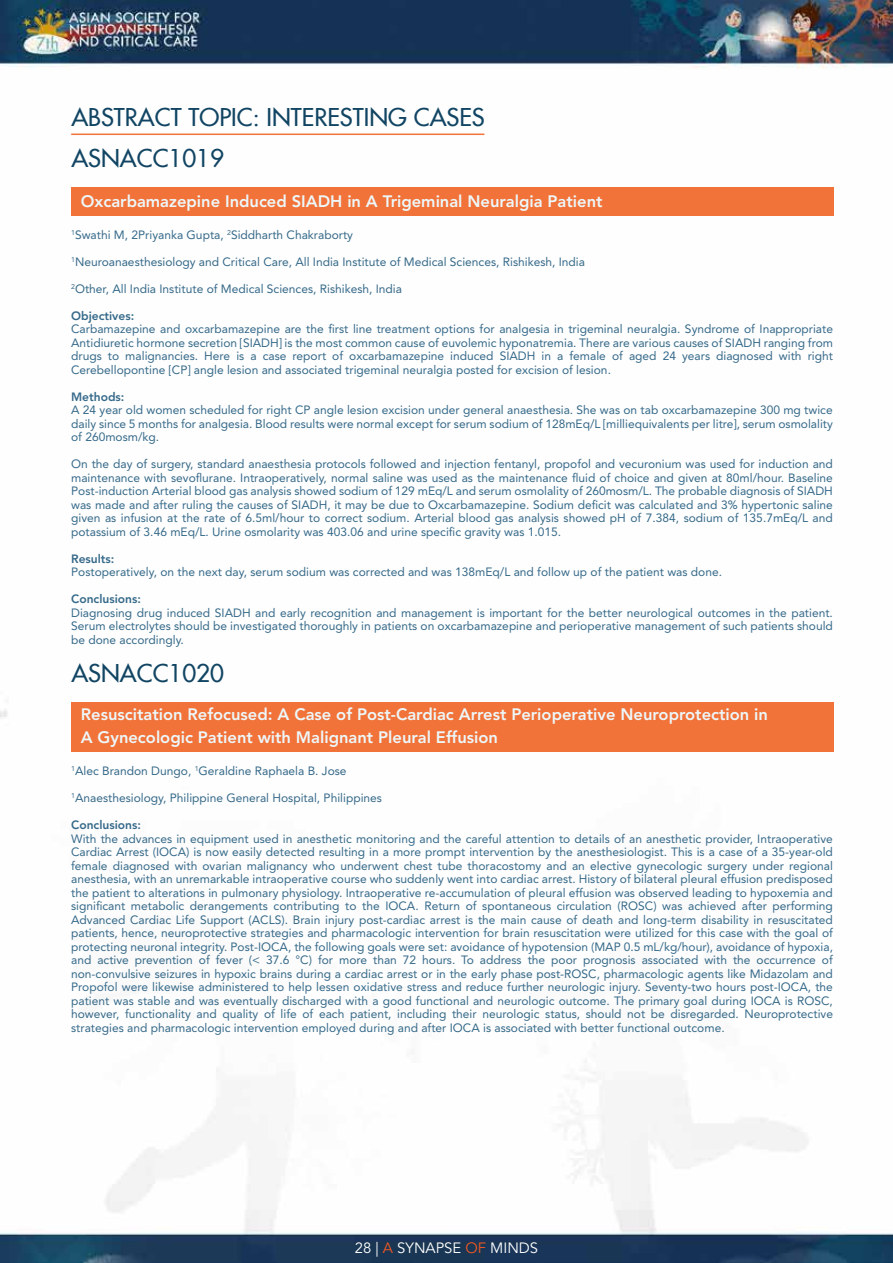
<style>
.page{position:relative;width:893px;height:1263px;background:#fff}
.page>*{position:absolute;margin:0;border:0;box-sizing:border-box;transform-origin:0 0}
.t1{font:500 24px/40.7px "Futura";color:#114563}
.t2{font:800 16.5px/22.5px "Avenir LT Std";color:#edf7f9}
.t3{font:14.85px "Avenir LT Std";color:#fff}
.t4{font:12px/13.5px "Avenir LT Std";color:#356989;text-align:justify}
.t5{font:800 12px "Avenir LT Std";color:#356989}
.s1{color:#f05724}
</style>
<div class="page">
<img style="left:0;top:0;width:893px;height:1263px">
<hr style="left:71px;top:134px;width:413px;height:1px;background:#f27339">
<div style="left:71px;top:187px;width:762px;height:29px;background:#f27339"></div>
<div style="left:71px;top:702px;width:762px;height:49px;background:#f27339"></div>
<h1 class="t1" style="left:71px;top:97px;width:415px">ABSTRACT TOPIC: INTERESTING CASES<br>ASNACC1019</h1>
<h2 class="t2" style="left:81px;top:190px;width:523px">Oxcarbamazepine Induced SIADH in A Trigeminal Neuralgia Patient</h2>
<p class="t4" style="left:71px;top:228px;width:283px"><sup>1</sup>Swathi M, 2Priyanka Gupta, <sup>2</sup>Siddharth Chakraborty</p>
<p class="t4" style="left:71px;top:255px;width:515px"><sup>1</sup>Neuroanaesthesiology and Critical Care, All India Institute of Medical Sciences, Rishikesh, India</p>
<p class="t4" style="left:71px;top:282px;width:332px"><sup>2</sup>Other, All India Institute of Medical Sciences, Rishikesh, India</p>
<p class="t5" style="left:71px;top:309px;width:65px">Objectives:</p>
<p class="t4" style="left:71px;top:323px;width:763px">Carbamazepine and oxcarbamazepine are the first line treatment options for analgesia in trigeminal neuralgia. Syndrome of Inappropriate Antidiuretic hormone secretion [SIADH] is the most common cause of euvolemic hyponatremia. There are various causes of SIADH ranging from drugs to malignancies. Here is a case report of oxcarbamazepine induced SIADH in a female of aged 24 years diagnosed with right Cerebellopontine [CP] angle lesion and associated trigeminal neuralgia posted for excision of lesion.</p>
<p class="t5" style="left:71px;top:390px;width:55px">Methods:</p>
<p class="t4" style="left:71px;top:404px;width:763px">A 24 year old women scheduled for right CP angle lesion excision under general anaesthesia. She was on tab oxcarbamazepine 300 mg twice daily since 5 months for analgesia. Blood results were normal except for serum sodium of 128mEq/L [milliequivalents per litre], serum osmolality of 260mosm/kg.</p>
<p class="t4" style="left:71px;top:458px;width:763px">On the day of surgery, standard anaesthesia protocols followed and injection fentanyl, propofol and vecuronium was used for induction and maintenance with sevoflurane. Intraoperatively, normal saline was used as the maintenance fluid of choice and given at 80ml/hour. Baseline Post-induction Arterial blood gas analysis showed sodium of 129 mEq/L and serum osmolality of 260mosm/L. The probable diagnosis of SIADH was made and after ruling the causes of SIADH, it may be due to Oxcarbamazepine. Sodium deficit was calculated and 3% hypertonic saline given as infusion at the rate of 6.5ml/hour to correct sodium. Arterial blood gas analysis showed pH of 7.384, sodium of 135.7mEq/L and potassium of 3.46 mEq/L. Urine osmolarity was 403.06 and urine specific gravity was 1.015.</p>
<p class="t5" style="left:71px;top:552px;width:45px">Results:</p>
<p class="t4" style="left:71px;top:566px;width:652px">Postoperatively, on the next day, serum sodium was corrected and was 138mEq/L and follow up of the patient was done.</p>
<p class="t5" style="left:71px;top:592px;width:71px">Conclusions:</p>
<p class="t4" style="left:71px;top:606px;width:763px">Diagnosing drug induced SIADH and early recognition and management is important for the better neurological outcomes in the patient.<br>Serum electrolytes should be investigated thoroughly in patients on oxcarbamazepine and perioperative management of such patients should be done accordingly.</p>
<h1 class="t1" style="left:71px;top:653px;width:154px">ASNACC1020</h1>
<h2 class="t2" style="left:81px;top:703px;width:689px">Resuscitation Refocused: A Case of Post-Cardiac Arrest Perioperative Neuroprotection in<br>A Gynecologic Patient with Malignant Pleural Effusion</h2>
<p class="t4" style="left:71px;top:764px;width:277px"><sup>1</sup>Alec Brandon Dungo, <sup>1</sup>Geraldine Raphaela B. Jose</p>
<p class="t4" style="left:71px;top:791px;width:312px"><sup>1</sup>Anaesthesiology, Philippine General Hospital, Philippines</p>
<p class="t5" style="left:71px;top:818px;width:71px">Conclusions:</p>
<p class="t4" style="left:71px;top:832px;width:763px">With the advances in equipment used in anesthetic monitoring and the careful attention to details of an anesthetic provider, Intraoperative Cardiac Arrest (IOCA) is now easily detected resulting in a more prompt intervention by the anesthesiologist. This is a case of a 35-year-old female diagnosed with ovarian malignancy who underwent chest tube thoracostomy and an elective gynecologic surgery under regional anesthesia, with an unremarkable intraoperative course who suddenly went into cardiac arrest. History of bilateral pleural effusion predisposed the patient to alterations in pulmonary physiology. Intraoperative re-accumulation of pleural effusion was observed leading to hypoxemia and significant metabolic derangements contributing to the IOCA. Return of spontaneous circulation (ROSC) was achieved after performing Advanced Cardiac Life Support (ACLS). Brain injury post-cardiac arrest is the main cause of death and long-term disability in resuscitated patients, hence, neuroprotective strategies and pharmacologic intervention for brain resuscitation were utilized for this case with the goal of protecting neuronal integrity. Post-IOCA, the following goals were set: avoidance of hypotension (MAP 0.5 mL/kg/hour), avoidance of hypoxia, and active prevention of fever (&lt; 37.6 °C) for more than 72 hours. To address the poor prognosis associated with the occurrence of non-convulsive seizures in hypoxic brains during a cardiac arrest or in the early phase post-ROSC, pharmacologic agents like Midazolam and Propofol were likewise administered to help lessen oxidative stress and reduce further neurologic injury. Seventy-two hours post-IOCA, the patient was stable and was eventually discharged with a good functional and neurologic outcome. The primary goal during IOCA is ROSC, however, functionality and quality of life of each patient, including their neurologic status, should not be disregarded. Neuroprotective strategies and pharmacologic intervention employed during and after IOCA is associated with better functional outcome.</p>
<p class="t3" style="left:355px;top:1239px;width:185px">208 | <span class="s1">A</span> SYNAPSE <span class="s1">OF</span> MINDS</p>
</div>
